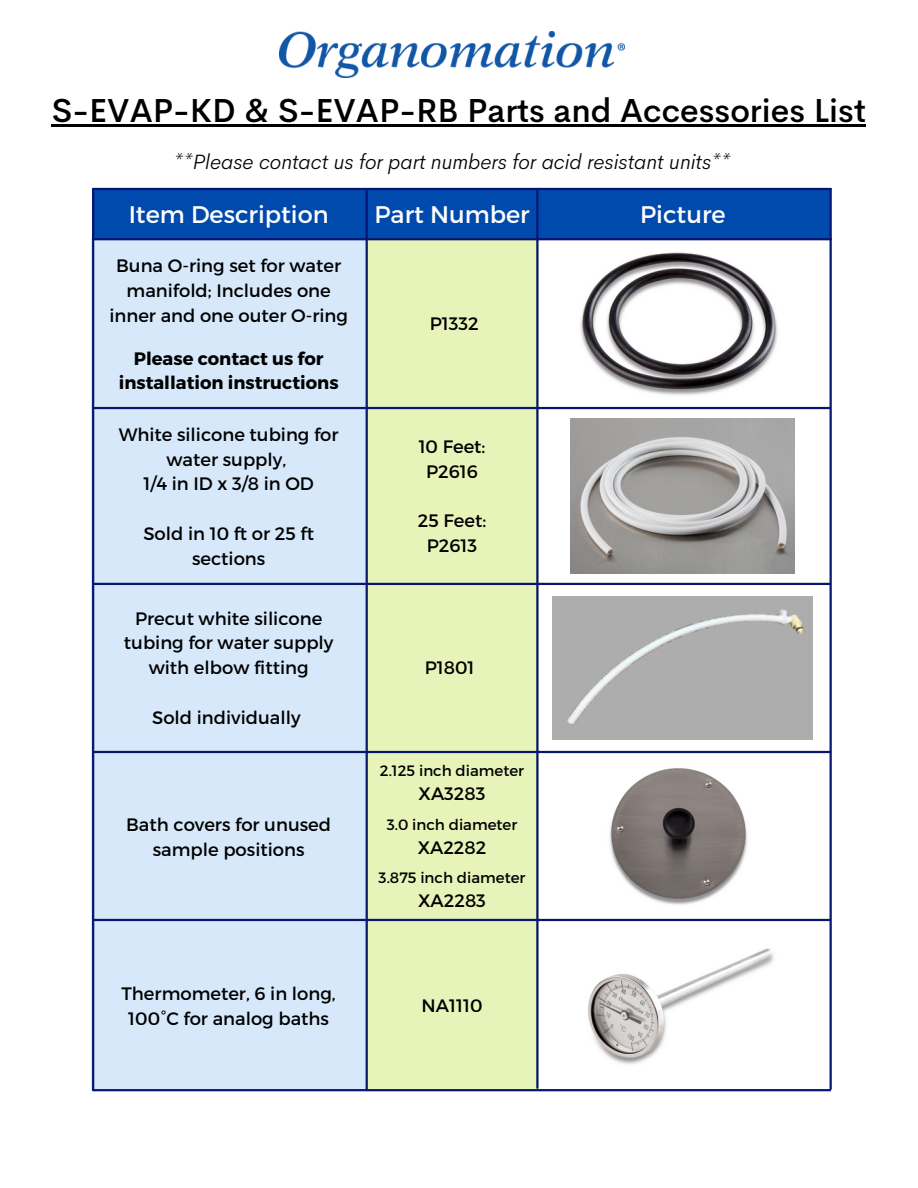
<style>
.page{position:relative;width:918px;height:1188px;background:#fff}
.page>*{position:absolute;margin:0;border:0;box-sizing:border-box;transform-origin:0 0}
.t1{font:500 33px "Cerebri Sans";color:#000}
.t2{font:24px "Montserrat";color:#fff}
.t3{font:italic 300 21px "Cerebri Sans";color:#000}
.t4{font:18px/24.8px "Montserrat";color:#000;text-align:center}
.t5{font:700 18px/24.8px "Montserrat";color:#000;text-align:center}
.t6{font:15px "Montserrat";color:#000}
</style>
<div class="page">
<img style="left:280px;top:31px;width:344px;height:46px">
<div style="left:92px;top:189px;width:739px;height:49px;background:#004aad"></div>
<div style="left:366px;top:238px;width:173px;height:171px;background:#e7f3b8"></div>
<div style="left:366px;top:409px;width:173px;height:173px;background:#e7f3b8"></div>
<div style="left:92px;top:583px;width:273px;height:169px;background:#d6e8fa"></div>
<div style="left:92px;top:752px;width:273px;height:169px;background:#d6e8fa"></div>
<div style="left:92px;top:238px;width:273px;height:171px;background:#d6e8fa"></div>
<div style="left:92px;top:409px;width:273px;height:173px;background:#d6e8fa"></div>
<div style="left:366px;top:583px;width:173px;height:169px;background:#e7f3b8"></div>
<div style="left:366px;top:752px;width:173px;height:169px;background:#e7f3b8"></div>
<div style="left:92px;top:921px;width:273px;height:169px;background:#d6e8fa"></div>
<div style="left:366px;top:921px;width:173px;height:169px;background:#e7f3b8"></div>
<hr style="left:93px;top:407px;width:737px;height:2px;background:#061770">
<hr style="left:93px;top:583px;width:737px;height:2px;background:#061770">
<hr style="left:93px;top:751px;width:737px;height:2px;background:#061770">
<hr style="left:93px;top:919px;width:737px;height:2px;background:#061770">
<hr style="left:366px;top:190px;width:2px;height:899px;background:#061770">
<hr style="left:536px;top:189px;width:3px;height:899px;background:#061770">
<hr style="left:93px;top:1089px;width:737px;height:2px;background:#061770">
<hr style="left:92px;top:190px;width:2px;height:900px;background:#061770">
<hr style="left:830px;top:190px;width:2px;height:899px;background:#061770">
<hr style="left:93px;top:188px;width:738px;height:2px;background:#061770">
<hr style="left:94px;top:238px;width:737px;height:2px;background:#061770">
<img style="left:580px;top:252px;width:198px;height:143px">
<img style="left:571px;top:418px;width:224px;height:90px">
<img style="left:609px;top:827px;width:139px;height:78px">
<img style="left:588px;top:948px;width:186px;height:116px">
<img style="left:496px;top:508px;width:336px;height:319px">
<hr style="left:52px;top:124px;width:814px;height:3px;background:#000">
<p class="t1" style="left:52px;top:89px;width:816px">S-EVAP-KD &amp; S-EVAP-RB Parts and Accessories List</p>
<p class="t3" style="left:173px;top:148px;width:559px">**Please contact us for part numbers for acid resistant units**</p>
<p class="t2" style="left:129px;top:199px;width:201px">Item Description</p>
<p class="t2" style="left:374px;top:199px;width:157px">Part Number</p>
<p class="t2" style="left:640px;top:199px;width:87px">Picture</p>
<p class="t4" style="left:109px;top:253px;width:240px">Buna O-ring set for water manifold; Includes one inner and one outer O-ring</p>
<p class="t5" style="left:119px;top:345px;width:221px">Please contact us for installation instructions</p>
<p class="t4" style="left:119px;top:421px;width:221px">White silicone tubing for water supply,</p>
<p class="t4" style="left:143px;top:471px;width:172px">1/4 in ID x 3/8 in OD</p>
<p class="t4" style="left:143px;top:520px;width:172px">Sold in 10 ft or 25 ft sections</p>
<p class="t4" style="left:124px;top:605px;width:211px">Precut white silicone tubing for water supply with elbow fitting</p>
<p class="t4" style="left:152px;top:704px;width:150px">Sold individually</p>
<p class="t4" style="left:126px;top:811px;width:206px">Bath covers for unused sample positions</p>
<p class="t4" style="left:122px;top:980px;width:216px">Thermometer, 6 in long,<br>100°C for analog baths</p>
<p class="t4" style="left:430px;top:311px;width:51px">P1332</p>
<p class="t4" style="left:419px;top:434px;width:68px">10 Feet:</p>
<p class="t4" style="left:426px;top:458px;width:53px">P2616</p>
<p class="t4" style="left:418px;top:508px;width:70px">25 Feet:</p>
<p class="t4" style="left:427px;top:533px;width:52px">P2613</p>
<p class="t4" style="left:425px;top:654px;width:51px">P1801</p>
<p class="t6" style="left:380px;top:761px;width:146px">2.125 inch diameter</p>
<p class="t4" style="left:419px;top:781px;width:68px">XA3283</p>
<p class="t6" style="left:387px;top:815px;width:132px">3.0 inch diameter</p>
<p class="t4" style="left:418px;top:834px;width:70px">XA2282</p>
<p class="t6" style="left:379px;top:868px;width:148px">3.875 inch diameter</p>
<p class="t4" style="left:418px;top:888px;width:69px">XA2283</p>
<p class="t4" style="left:422px;top:993px;width:62px">NA1110</p>
</div>
